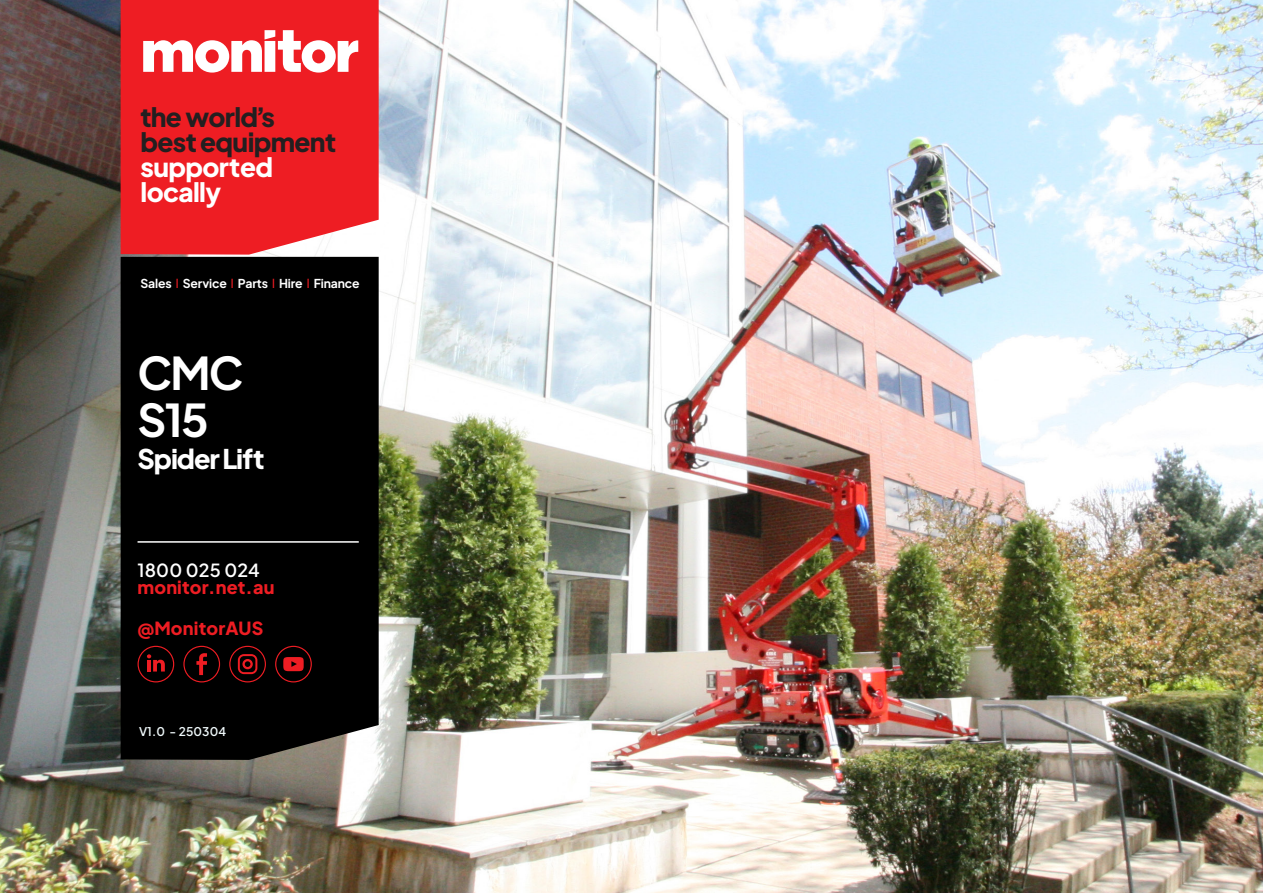
<style>
.page{position:relative;width:1263px;height:893px;background:#fff}
.page>*{position:absolute;margin:0;border:0;box-sizing:border-box;transform-origin:0 0}
.t1{font:45px "Plus Jakarta Sans";letter-spacing:-.04em;color:#fff}
.t2{font:800 27px "Plus Jakarta Sans";letter-spacing:-.04em;color:#fff}
.t3{font:800 26.25px/25px "Plus Jakarta Sans";letter-spacing:-.025em;color:#231f20}
.t4{font:800 18px "Plus Jakarta Sans";letter-spacing:.01em;color:#ee1d23}
.t5{font:600 18px "Plus Jakarta Sans";letter-spacing:.01em;color:#fff}
.t6{font:12.15px "Plus Jakarta Sans";letter-spacing:-.01em;color:#fff}
.t7{font:600 12px "Plus Jakarta Sans";letter-spacing:.01em;color:#f0f9fb}
.s1{color:#fff}
.s2{font-weight:500;color:#ee1d23}
</style>
<div class="page">
<img style="left:0;top:0;width:1263px;height:893px">
<div style="left:121px;top:257px;width:258px;height:503px;background:#000"></div>
<div style="left:121px;top:0;width:258px;height:255px;background:#ee1d23"></div>
<svg style="left:143px;top:30px;width:215px;height:43px"></svg>
<svg style="left:229px;top:646px;width:37px;height:36px"></svg>
<svg style="left:138px;top:646px;width:36px;height:36px"></svg>
<svg style="left:183px;top:646px;width:37px;height:36px"></svg>
<svg style="left:275px;top:646px;width:37px;height:36px"></svg>
<hr style="left:138px;top:541px;width:221px;height:2px;background:#fff">
<p class="t3" style="left:141px;top:102px;width:197px">the world’s best equipment <span class="s1">supported locally</span></p>
<p class="t6" style="left:141px;top:274px;width:221px">Sales <span class="s2">l</span> Service <span class="s2">l</span> Parts <span class="s2">l</span> Hire <span class="s2">l</span> Finance</p>
<p class="t1" style="left:138px;top:337px;width:108px">CMC</p>
<p class="t1" style="left:138px;top:383px;width:73px">S15</p>
<p class="t2" style="left:138px;top:434px;width:128px">Spider Lift</p>
<p class="t5" style="left:138px;top:555px;width:124px">1800 025 024</p>
<p class="t4" style="left:138px;top:570px;width:139px">monitor.net.au</p>
<p class="t4" style="left:138px;top:611px;width:127px">@MonitorAUS</p>
<p class="t7" style="left:139px;top:721px;width:89px">V1.0 - 250304</p>
</div>
